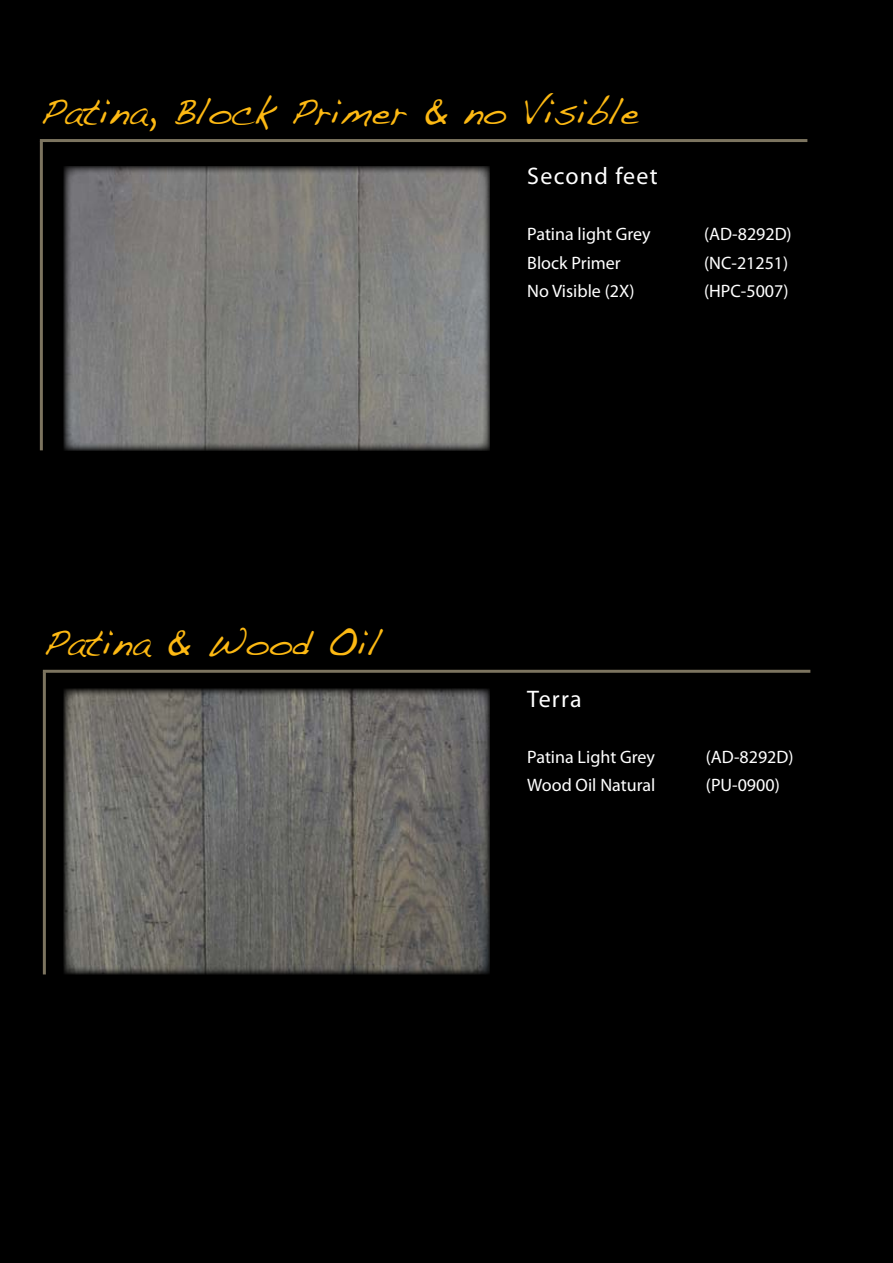
<style>
.page{position:relative;width:893px;height:1263px;background:#fff}
.page>*{position:absolute;margin:0;border:0;box-sizing:border-box;transform-origin:0 0}
.t1{font:37.5px "Handwriting Dakota";color:#fdb913}
.t2{font:24px "Myriad Pro";letter-spacing:.05em;color:#fff}
.t3{font:18px/28.5px "Myriad Pro";color:#fff}
</style>
<div class="page">
<div style="left:0;top:0;width:892px;height:1263px;background:#000"></div>
<hr style="left:43px;top:670px;width:767px;height:3px;background:#7c745f">
<hr style="left:43px;top:672px;width:3px;height:302px;background:#7c745f">
<hr style="left:40px;top:139px;width:767px;height:3px;background:#7c745f">
<hr style="left:40px;top:141px;width:3px;height:309px;background:#7c745f">
<img style="left:64px;top:166px;width:426px;height:284px">
<img style="left:64px;top:689px;width:426px;height:285px">
<h1 class="t1" style="left:40px;top:89px;width:601px">Patina, Block Primer &amp; no Visible</h1>
<h2 class="t2" style="left:527px;top:162px;width:132px">Second feet</h2>
<h1 class="t1" style="left:43px;top:620px;width:339px">Patina &amp; Wood Oil</h1>
<p class="t3" style="left:527px;top:220px;width:125px">Patina light Grey<br>Block Primer<br>No Visible (2X)</p>
<p class="t3" style="left:704px;top:220px;width:89px">(AD-8292D) (NC-21251) (HPC-5007)</p>
<h2 class="t2" style="left:527px;top:684px;width:56px">Terra</h2>
<p class="t3" style="left:527px;top:742px;width:130px">Patina Light Grey<br>Wood Oil Natural</p>
<p class="t3" style="left:706px;top:742px;width:89px">(AD-8292D) (PU-0900)</p>
</div>
